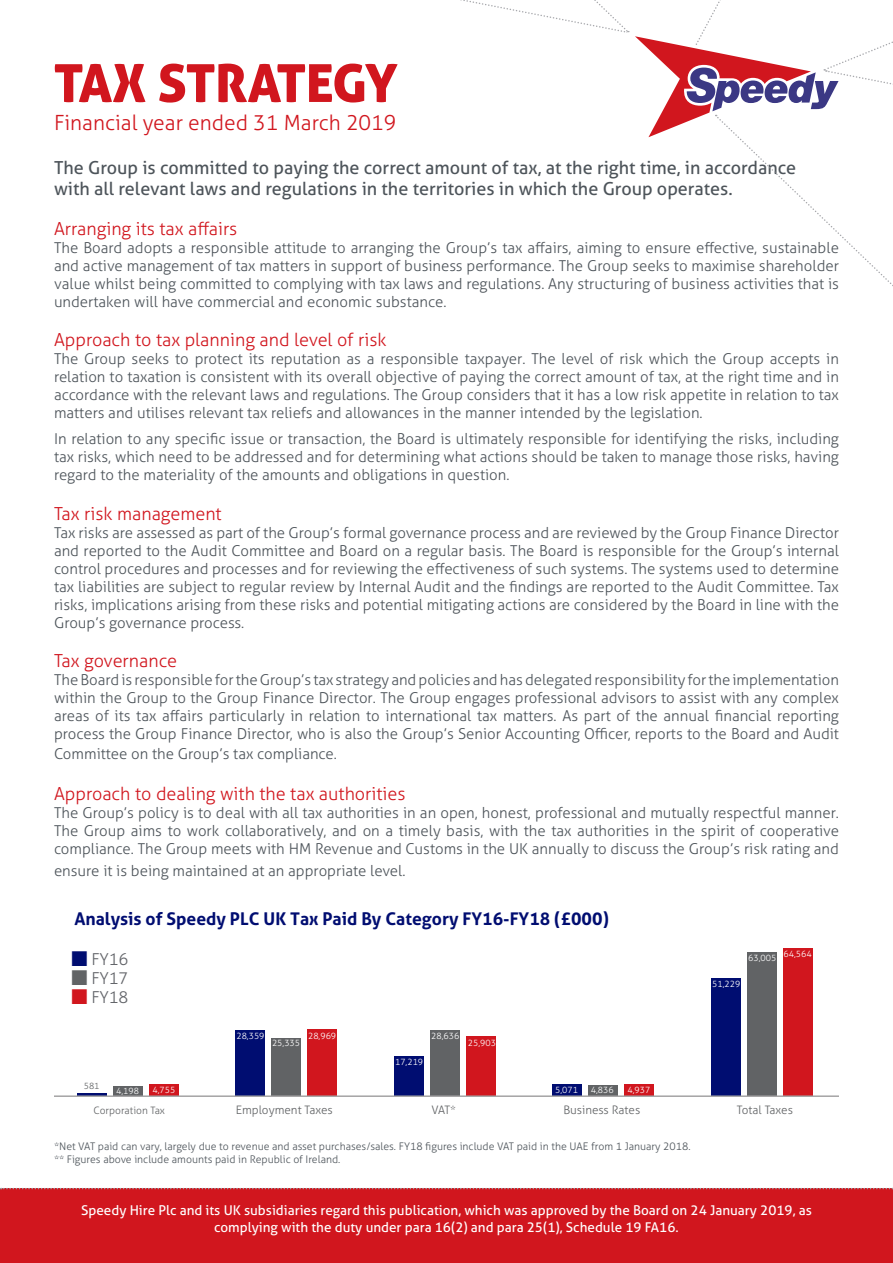
<style>
.page{position:relative;width:893px;height:1263px;background:#fff}
.page>*{position:absolute;margin:0;border:0;box-sizing:border-box;transform-origin:0 0}
.t1{font:52.5px "Aller Display";letter-spacing:-.025em;color:#d1161e}
.t2{font:300 21px "Aller";color:#d1161e}
.t3{font:18px "Aller";color:#4d545a}
.t4{font:300 18px "Aller";color:#d1161e}
.t5{font:700 17.55px "Aller";color:#000d71}
.t6{font:300 16.5px "Aller";letter-spacing:-.01em;color:#63656a}
.t7{font:300 15px/18px "Aller";color:#4d545a;text-align:justify}
.t8{font:13.5px/16.2px "Aller";color:#fff;text-align:center}
.t9{font:300 11.7px "Aller";color:#616365}
.t10{font:300 10.5px "Aller";color:#4d545a}
.t11{font:300 10.2px "Aller";color:#616365}
.t12{font:300 8.7px "Aller";color:#fff}
.t13{font:300 8.7px "Aller";color:#616365}
.s1{color:#000d71}
.s2{color:#616365}
.s3{color:#d1161e}
</style>
<div class="page">
<div style="left:0;top:1188px;width:893px;height:75px;background:#d1161e"></div>
<div style="left:783px;top:948px;width:30px;height:148px;background:#d1161e"></div>
<div style="left:747px;top:952px;width:30px;height:144px;background:#616365"></div>
<div style="left:711px;top:978px;width:30px;height:118px;background:#000d71"></div>
<div style="left:624px;top:1084px;width:30px;height:12px;background:#d1161e"></div>
<div style="left:588px;top:1085px;width:30px;height:11px;background:#616365"></div>
<div style="left:552px;top:1084px;width:30px;height:12px;background:#000d71"></div>
<div style="left:466px;top:1036px;width:30px;height:60px;background:#d1161e"></div>
<div style="left:430px;top:1030px;width:30px;height:66px;background:#616365"></div>
<div style="left:394px;top:1056px;width:30px;height:40px;background:#000d71"></div>
<div style="left:307px;top:1029px;width:30px;height:67px;background:#d1161e"></div>
<div style="left:271px;top:1038px;width:30px;height:58px;background:#616365"></div>
<div style="left:235px;top:1030px;width:30px;height:66px;background:#000d71"></div>
<div style="left:149px;top:1084px;width:30px;height:12px;background:#d1161e"></div>
<div style="left:113px;top:1087px;width:30px;height:9px;background:#616365"></div>
<hr style="left:77px;top:1093px;width:30px;height:3px;background:#000d71">
<hr style="left:54px;top:1095px;width:785px;height:2px;background:#a3a2a3">
<svg style="left:1px;top:1188px;width:892px;height:1px"></svg>
<svg style="left:742px;top:142px;width:151px;height:144px"></svg>
<svg style="left:460px;top:0;width:433px;height:142px"></svg>
<p class="t1" style="left:54px;top:50px;width:345px">TAX STRATEGY</p>
<p class="t2" style="left:54px;top:110px;width:344px">Financial year ended 31 March 2019</p>
<p class="t3" style="left:54px;top:156px;width:744px">The Group is committed to paying the correct amount of tax, at the right time, in accordance</p>
<p class="t3" style="left:54px;top:178px;width:680px">with all relevant laws and regulations in the territories in which the Group operates.</p>
<p class="t4" style="left:54px;top:218px;width:185px">Arranging its tax affairs</p>
<p class="t7" style="left:54px;top:239px;width:786px">The Board adopts a responsible attitude to arranging the Group’s tax affairs, aiming to ensure effective, sustainable and active management of tax matters in support of business performance. The Group seeks to maximise shareholder value whilst being committed to complying with tax laws and regulations. Any structuring of business activities that is undertaken will have commercial and economic substance.</p>
<p class="t4" style="left:54px;top:329px;width:334px">Approach to tax planning and level of risk</p>
<p class="t7" style="left:54px;top:350px;width:786px">The Group seeks to protect its reputation as a responsible taxpayer. The level of risk which the Group accepts in relation to taxation is consistent with its overall objective of paying the correct amount of tax, at the right time and in accordance with the relevant laws and regulations. The Group considers that it has a low risk appetite in relation to tax matters and utilises relevant tax reliefs and allowances in the manner intended by the legislation.</p>
<p class="t7" style="left:54px;top:430px;width:786px">In relation to any specific issue or transaction, the Board is ultimately responsible for identifying the risks, including tax risks, which need to be addressed and for determining what actions should be taken to manage those risks, having regard to the materiality of the amounts and obligations in question.</p>
<p class="t4" style="left:54px;top:502px;width:169px">Tax risk management</p>
<p class="t7" style="left:54px;top:523px;width:786px">Tax risks are assessed as part of the Group’s formal governance process and are reviewed by the Group Finance Director and reported to the Audit Committee and Board on a regular basis. The Board is responsible for the Group’s internal control procedures and processes and for reviewing the effectiveness of such systems. The systems used to determine tax liabilities are subject to regular review by Internal Audit and the findings are reported to the Audit Committee. Tax risks, implications arising from these risks and potential mitigating actions are considered by the Board in line with the Group’s governance process.</p>
<p class="t4" style="left:54px;top:650px;width:125px">Tax governance</p>
<p class="t7" style="left:54px;top:671px;width:786px">The Board is responsible for the Group’s tax strategy and policies and has delegated responsibility for the implementation within the Group to the Group Finance Director. The Group engages professional advisors to assist with any complex areas of its tax affairs particularly in relation to international tax matters. As part of the annual financial reporting process the Group Finance Director, who is also the Group’s Senior Accounting Officer, reports to the Board and Audit</p>
<p class="t7" style="left:54px;top:745px;width:284px">Committee on the Group’s tax compliance.</p>
<p class="t4" style="left:54px;top:783px;width:353px">Approach to dealing with the tax authorities</p>
<p class="t7" style="left:54px;top:804px;width:786px">The Group’s policy is to deal with all tax authorities in an open, honest, professional and mutually respectful manner.<br>The Group aims to work collaboratively, and on a timely basis, with the tax authorities in the spirit of cooperative compliance. The Group meets with HM Revenue and Customs in the UK annually to discuss the Group’s risk rating and</p>
<p class="t7" style="left:54px;top:862px;width:353px">ensure it is being maintained at an appropriate level.</p>
<p class="t5" style="left:74px;top:908px;width:536px">Analysis of Speedy PLC UK Tax Paid By Category FY16-FY18 (£000)</p>
<p class="t6" style="left:72px;top:949px;width:58px"><span class="s1">■</span> FY16</p>
<p class="t6" style="left:72px;top:968px;width:58px"><span class="s2">■</span> FY17</p>
<p class="t6" style="left:72px;top:987px;width:58px"><span class="s3">■</span> FY18</p>
<p class="t13" style="left:84px;top:1081px;width:17px">581</p>
<p class="t12" style="left:116px;top:1085px;width:24px">4,198</p>
<p class="t12" style="left:152px;top:1085px;width:24px">4,755</p>
<p class="t12" style="left:236px;top:1030px;width:30px">28,359</p>
<p class="t12" style="left:272px;top:1038px;width:30px">25,335</p>
<p class="t12" style="left:308px;top:1030px;width:30px">28,969</p>
<p class="t12" style="left:395px;top:1057px;width:30px">17,219</p>
<p class="t12" style="left:431px;top:1031px;width:30px">28,636</p>
<p class="t12" style="left:468px;top:1038px;width:30px">25,903</p>
<p class="t12" style="left:555px;top:1085px;width:24px">5,071</p>
<p class="t12" style="left:591px;top:1085px;width:24px">4,836</p>
<p class="t12" style="left:627px;top:1085px;width:24px">4,937</p>
<p class="t12" style="left:712px;top:979px;width:30px">51,229</p>
<p class="t12" style="left:748px;top:953px;width:30px">63,005</p>
<p class="t12" style="left:784px;top:949px;width:30px">64,564</p>
<p class="t11" style="left:94px;top:1104px;width:73px">Corporation Tax</p>
<p class="t9" style="left:236px;top:1103px;width:99px">Employment Taxes</p>
<p class="t9" style="left:431px;top:1103px;width:26px">VAT*</p>
<p class="t9" style="left:563px;top:1103px;width:78px">Business Rates</p>
<p class="t9" style="left:737px;top:1103px;width:58px">Total Taxes</p>
<p class="t10" style="left:54px;top:1140px;width:638px">*Net VAT paid can vary, largely due to revenue and asset purchases/sales. FY18 figures include VAT paid in the UAE from 1 January 2018.</p>
<p class="t10" style="left:54px;top:1153px;width:288px">** Figures above include amounts paid in Republic of Ireland.</p>
<p class="t8" style="left:81px;top:1202px;width:732px">Speedy Hire Plc and its UK subsidiaries regard this publication, which was approved by the Board on 24 January 2019, as complying with the duty under para 16(2) and para 25(1), Schedule 19 FA16.</p>
</div>
